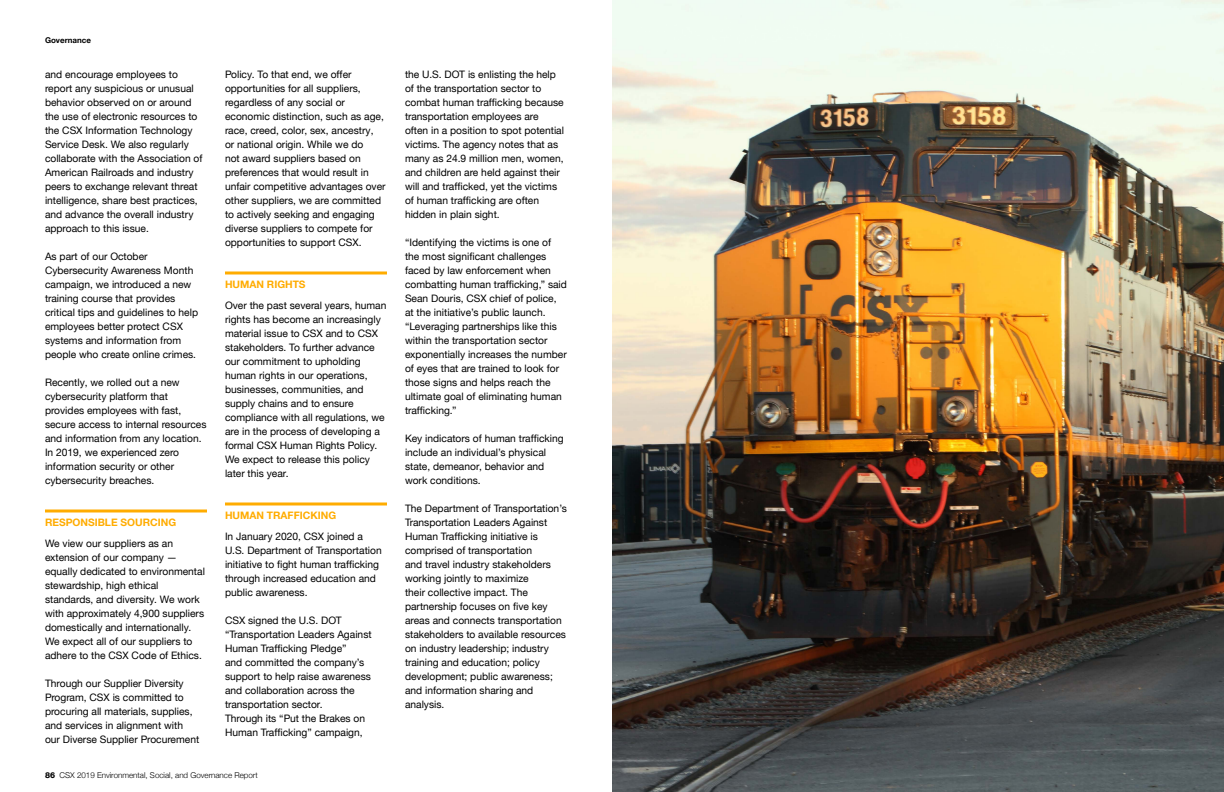
<style>
.page{position:relative;width:1224px;height:792px;background:#fff}
.page>*{position:absolute;margin:0;border:0;box-sizing:border-box;transform-origin:0 0}
.t1{font:10.2px/14px "Helvetica Neue LTARM 55 Roman";color:#000}
.t2{font:700 10.2px "Helvetica Neue LTARM 75";color:#ffac00}
.t3{font:8px "Helvetica Neue LTARM 45 Lt";color:#000}
.t4{font:700 8px "Helvetica Neue LTARM 75";color:#000}
.s1{font-family:"Helvetica Neue LTARM 85 Hv"}
</style>
<div class="page">
<hr style="left:45px;top:510px;width:162px;height:2px;background:#ffac00">
<img style="left:612px;top:0;width:612px;height:792px">
<hr style="left:225px;top:271px;width:162px;height:3px;background:#ffac00">
<svg style="left:225px;top:502px;width:162px;height:4px"></svg>
<p class="t4" style="left:45px;top:35px;width:48px">Governance</p>
<p class="t1" style="left:45px;top:67px;width:159px">and encourage employees to report any suspicious or unusual behavior observed on or around the use of electronic resources to the CSX Information Technology<br>Service Desk. We also regularly collaborate with the Association of<br>American Railroads and industry peers to exchange relevant threat intelligence, share best practices, and advance the overall industry approach to this issue.</p>
<p class="t1" style="left:45px;top:249px;width:155px">As part of our October<br>Cybersecurity Awareness Month campaign, we introduced a new training course that provides critical tips and guidelines to help employees better protect CSX systems and information from people who create online crimes.</p>
<p class="t1" style="left:45px;top:375px;width:163px">Recently, we rolled out a new cybersecurity platform that provides employees with fast, secure access to internal resources and information from any location.<br>In 2019, we experienced zero information security or other cybersecurity breaches.</p>
<p class="t2" style="left:45px;top:516px;width:133px">RESPONSIBLE SOURCING</p>
<p class="t1" style="left:45px;top:536px;width:162px">We view our suppliers as an extension of our company — equally dedicated to environmental stewardship, high ethical standards, and diversity. We work with approximately 4,900 suppliers domestically and internationally.<br>We expect all of our suppliers to adhere to the CSX Code of Ethics.</p>
<p class="t1" style="left:45px;top:676px;width:156px">Through our Supplier Diversity<br>Program, CSX is committed to procuring all materials, supplies, and services in alignment with our Diverse Supplier Procurement</p>
<p class="t1" style="left:225px;top:67px;width:162px">Policy. To that end, we offer opportunities for all suppliers, regardless of any social or economic distinction, such as age, race, creed, color, sex, ancestry,<br>or national origin. While we do<br>not award suppliers based on preferences that would result in unfair competitive advantages over other suppliers, we are committed to actively seeking and engaging diverse suppliers to compete for opportunities to support CSX.</p>
<p class="t2" style="left:225px;top:278px;width:82px">HUMAN RIGHTS</p>
<p class="t1" style="left:225px;top:298px;width:163px">Over the past several years, human rights has become an increasingly material issue to CSX and to CSX stakeholders. To further advance our commitment to upholding human rights in our operations, businesses, communities, and supply chains and to ensure compliance with all regulations, we are in the process of developing a formal CSX Human Rights Policy.<br>We expect to release this policy later this year.</p>
<p class="t2" style="left:225px;top:509px;width:113px">HUMAN TRAFFICKING</p>
<p class="t1" style="left:225px;top:529px;width:158px">In January 2020, CSX joined a<br>U.S. Department of Transportation initiative to fight human trafficking through increased education and public awareness.</p>
<p class="t1" style="left:225px;top:613px;width:148px">CSX signed the U.S. DOT “Transportation Leaders Against<br>Human Trafficking Pledge”<br>and committed the company’s support to help raise awareness and collaboration across the transportation sector.<br>Through its “Put the Brakes on<br>Human Trafficking” campaign,</p>
<p class="t3" style="left:45px;top:770px;width:214px"><span class="s1">86</span> CSX 2019 Environmental, Social, and Governance Report</p>
<p class="t1" style="left:405px;top:67px;width:161px">the U.S. DOT is enlisting the help of the transportation sector to combat human trafficking because transportation employees are often in a position to spot potential victims. The agency notes that as many as 24.9 million men, women, and children are held against their will and trafficked, yet the victims of human trafficking are often hidden in plain sight.</p>
<p class="t1" style="left:405px;top:235px;width:164px">“Identifying the victims is one of the most significant challenges faced by law enforcement when combatting human trafficking,” said<br>Sean Douris, CSX chief of police, at the initiative’s public launch. “Leveraging partnerships like this within the transportation sector exponentially increases the number of eyes that are trained to look for those signs and helps reach the ultimate goal of eliminating human trafficking.”</p>
<p class="t1" style="left:405px;top:431px;width:160px">Key indicators of human trafficking include an individual’s physical state, demeanor, behavior and work conditions.</p>
<p class="t1" style="left:405px;top:501px;width:163px">The Department of Transportation’s<br>Transportation Leaders Against<br>Human Trafficking initiative is comprised of transportation<br>and travel industry stakeholders working jointly to maximize<br>their collective impact. The partnership focuses on five key areas and connects transportation stakeholders to available resources on industry leadership; industry training and education; policy development; public awareness; and information sharing and analysis.</p>
</div>
